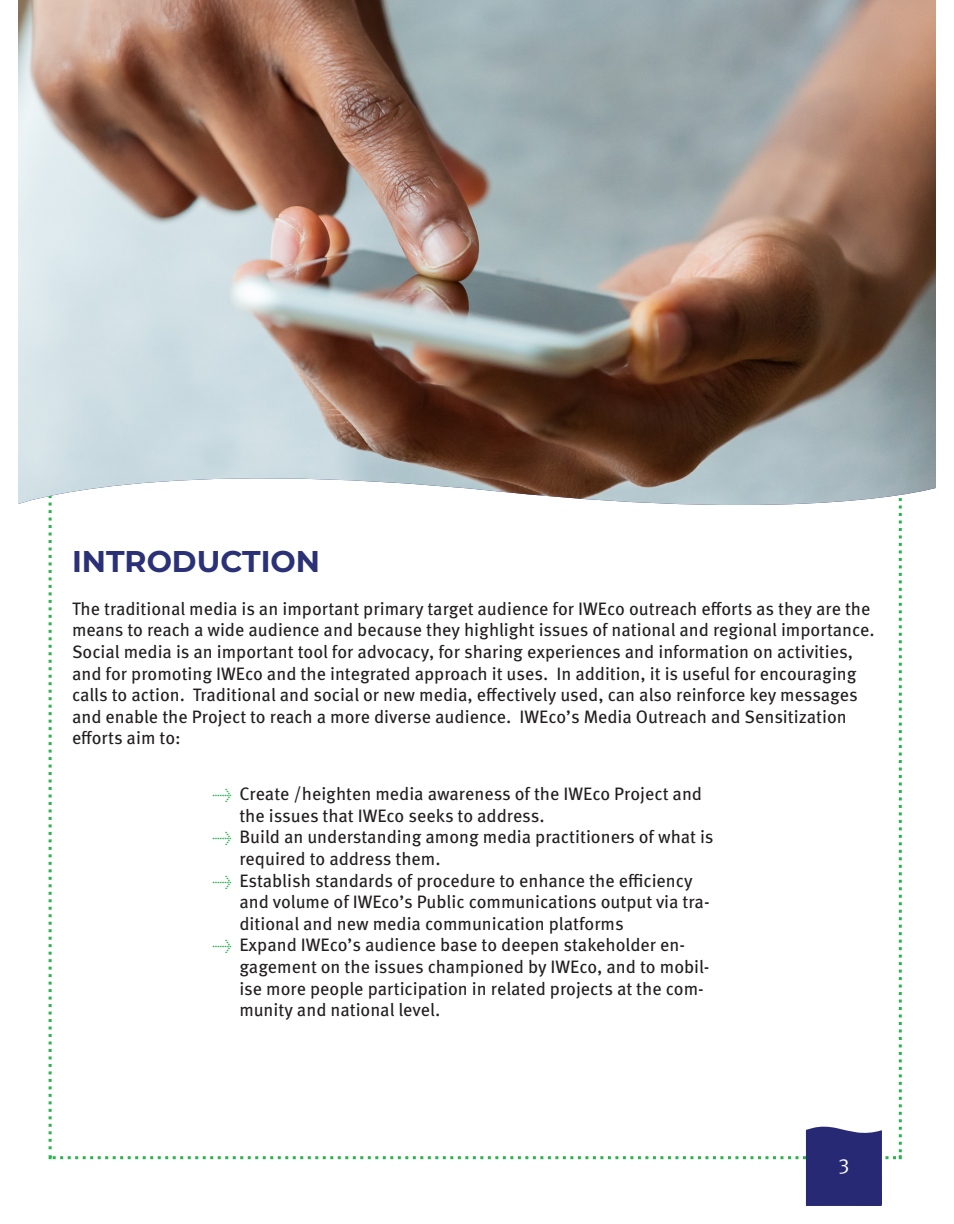
<style>
.page{position:relative;width:954px;height:1224px;background:#fff}
.page>*{position:absolute;margin:0;border:0;box-sizing:border-box;transform-origin:0 0}
.t1{font:700 30px "Montserrat";color:#2a3177}
.t2{font:21px "Meta Pro";color:#fff}
.t3{font:18px/21.6px "Meta Pro";color:#231f20}
.s1{font-size:16.5px;color:#23b24a}
</style>
<div class="page">
<svg style="left:48px;top:525px;width:854px;height:681px"></svg>
<img style="left:18px;top:0;width:918px;height:507px">
<p class="t1" style="left:72px;top:539px;width:250px">INTRODUCTION</p>
<p class="t3" style="left:72px;top:598px;width:804px">The traditional media is an important primary target audience for IWEco outreach efforts as they are the means to reach a wide audience and because they highlight issues of national and regional importance.<br>Social media is an important tool for advocacy, for sharing experiences and information on activities, and for promoting IWEco and the integrated approach it uses. In addition, it is useful for encouraging calls to action. Traditional and social or new media, effectively used, can also reinforce key messages and enable the Project to reach a more diverse audience. IWEco’s Media Outreach and Sensitization efforts aim to:</p>
<p class="t3" style="left:239px;top:784px;width:464px;text-indent:-27px"><span class="s1">→</span> Create /heighten media awareness of the IWEco Project and the issues that IWEco seeks to address.</p>
<p class="t3" style="left:239px;top:827px;width:476px;text-indent:-27px"><span class="s1">→</span> Build an understanding among media practitioners of what is required to address them.</p>
<p class="t3" style="left:239px;top:870px;width:472px;text-indent:-27px"><span class="s1">→</span> Establish standards of procedure to enhance the efficiency and volume of IWEco’s Public communications output via tra&shy;ditional and new media communication platforms</p>
<p class="t3" style="left:239px;top:935px;width:472px;text-indent:-27px"><span class="s1">→</span> Expand IWEco’s audience base to deepen stakeholder en&shy;gagement on the issues championed by IWEco, and to mobil&shy;ise more people participation in related projects at the com&shy;munity and national level.</p>
<p class="t2" style="left:838px;top:1149px;width:13px">3</p>
</div>
